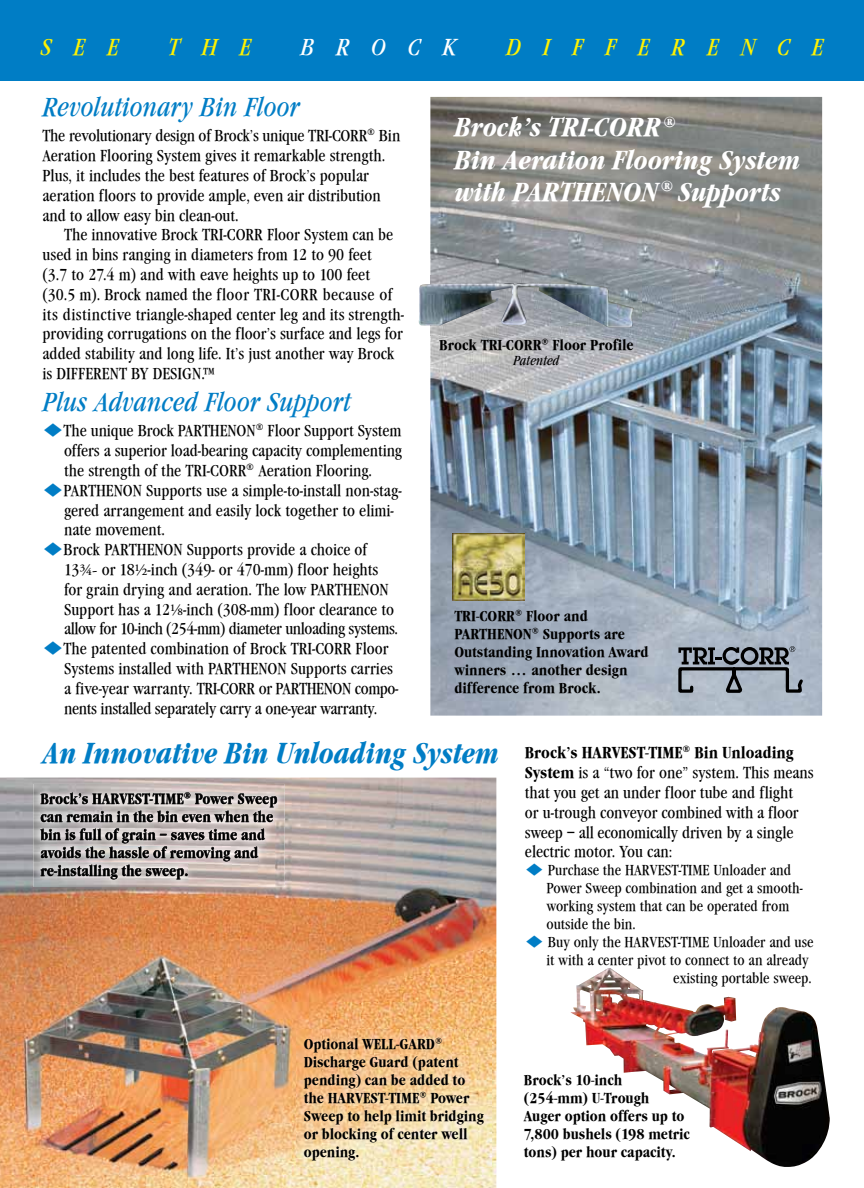
<style>
.page{position:relative;width:864px;height:1188px;background:#fff}
.page>*{position:absolute;margin:0;border:0;box-sizing:border-box;transform-origin:0 0}
.t1{font:italic 27px/32.4px "Garamond Lit Cd ITCTT Bold";color:#fff}
.t2{font:italic 27px "Garamond Cd ITCTT Book";color:#007dc5}
.t3{font:italic 24px "Garamond Cd ITCTT Book";letter-spacing:.9em;color:#fff200}
.t4{font:italic 24px "Garamond Cd ITCTT Book";letter-spacing:.9em;color:#fff}
.t5{font:16.5px/19.8px "Garamond Cd ITCTT Book";color:#000}
.t6{font:16.5px "Garamond Lit Cd ITCTT Bold";color:#000}
.t7{font:15px/18px "Garamond Lit Cd ITCTT Bold";color:#000}
.t8{font:15px/18px "Garamond Cd ITCTT Book";color:#000}
.t9{font:italic 13.5px "Garamond Cd ITCTT Book";color:#000}
.s1{color:#007dc5}
.s2{font-family:"Adobe Garamond Pro"}
.s3{font-style:italic;font-size:30px;color:#007dc5}
.s4{font-family:"Garamond Lit Cd ITCTT Bold"}
</style>
<div class="page">
<div style="left:850px;top:0;width:14px;height:81px;background:#007dc5"></div>
<div style="left:0;top:0;width:850px;height:81px;background:#007dc5"></div>
<img style="left:430px;top:97px;width:392px;height:619px">
<img style="left:0;top:778px;width:496px;height:410px">
<img style="left:571px;top:968px;width:259px;height:199px">
<img style="left:418px;top:275px;width:223px;height:60px">
<img style="left:419px;top:283px;width:215px;height:45px">
<svg style="left:678px;top:646px;width:126px;height:59px;background:#848d98"></svg>
<img style="left:297px;top:1029px;width:194px;height:139px">
<img style="left:453px;top:534px;width:72px;height:66px">
<img style="left:33px;top:784px;width:252px;height:103px">
<img style="left:41px;top:792px;width:193px;height:12px">
<svg style="left:234px;top:793px;width:10px;height:11px"></svg>
<img style="left:245px;top:796px;width:32px;height:11px">
<img style="left:41px;top:811px;width:232px;height:11px">
<img style="left:40px;top:828px;width:225px;height:15px">
<img style="left:41px;top:846px;width:217px;height:15px">
<img style="left:41px;top:865px;width:147px;height:14px">
<h2 class="t3" style="left:41px;top:34px;width:80px">SEE</h2>
<h2 class="t3" style="left:168px;top:34px;width:85px">THE</h2>
<h2 class="t4" style="left:301px;top:34px;width:158px">BROCK</h2>
<h2 class="t3" style="left:506px;top:34px;width:319px">DIFFERENCE</h2>
<h1 class="t2" style="left:43px;top:92px;width:259px">Revolutionary Bin Floor</h1>
<p class="t5" style="left:43px;top:126px;width:359px">The revolutionary design of Brock’s unique TRI-CORR® Bin Aeration Flooring System gives it remarkable strength.<br>Plus, it includes the best features of Brock’s popular aeration floors to provide ample, even air distribution and to allow easy bin clean-out.</p>
<p class="t5" style="left:43px;top:225px;width:363px;text-indent:22px">The innovative Brock TRI-CORR Floor System can be used in bins ranging in diameters from 12 to 90 feet<br>(3.7 to 27.4 m) and with eave heights up to 100 feet (30.5 m). Brock named the floor TRI-CORR because of its distinctive triangle-shaped center leg and its strength&shy;providing corrugations on the floor’s surface and legs for added stability and long life. It’s just another way Brock is DIFFERENT BY DESIGN.™</p>
<h1 class="t2" style="left:43px;top:387px;width:310px">Plus Advanced Floor Support</h1>
<p class="t5" style="left:64px;top:421px;width:340px;text-align:justify;text-indent:-22px"><span class="s1">◆</span>The unique Brock PARTHENON® Floor Support System offers a superior load-bearing capacity complementing the strength of the TRI-CORR® Aeration Flooring.</p>
<p class="t5" style="left:64px;top:481px;width:339px;text-indent:-22px"><span class="s1">◆</span>PARTHENON Supports use a simple-to-install non-stag&shy;gered arrangement and easily lock together to elimi&shy;nate movement.</p>
<p class="t5" style="left:64px;top:540px;width:335px;text-indent:-22px"><span class="s1">◆</span>Brock PARTHENON Supports provide a choice of 13<span class="s2">¾-</span> or 18<span class="s2">½</span>-inch (349- or 470-mm) floor heights for grain drying and aeration. The low PARTHENON Support has a 12<span class="s2">⅛</span>-inch (308-mm) floor clearance to allow for 10-inch (254-mm) diameter unloading systems.</p>
<p class="t5" style="left:64px;top:639px;width:336px;text-indent:-22px"><span class="s1">◆</span>The patented combination of Brock TRI-CORR Floor Systems installed with PARTHENON Supports carries a five-year warranty. TRI-CORR or PARTHENON compo&shy;nents installed separately carry a one-year warranty.</p>
<p class="t6" style="left:43px;top:743px;width:753px"><span class="s3">An Innovative Bin Unloading System</span> Brock’s HARVEST-TIME® Bin Unloading</p>
<h1 class="t1" style="left:454px;top:112px;width:347px">Brock’s TRI-CORR®<br>Bin Aeration Flooring System with PARTHENON® Supports</h1>
<p class="t7" style="left:439px;top:336px;width:196px">Brock TRI-CORR® Floor Profile</p>
<p class="t9" style="left:513px;top:353px;width:48px">Patented</p>
<p class="t7" style="left:454px;top:607px;width:196px">TRI-CORR® Floor and<br>PARTHENON® Supports are<br>Outstanding Innovation Award winners ... another design difference from Brock.</p>
<p class="t5" style="left:525px;top:763px;width:290px"><span class="s4">System</span> is a “two for one” system. This means that you get an under floor tube and flight<br>or u-trough conveyor combined with a floor sweep – all economically driven by a single electric motor. You can:</p>
<p class="t8" style="left:546px;top:862px;width:258px;text-indent:-22px"><span class="s1">◆</span> Purchase the HARVEST-TIME Unloader and Power Sweep combination and get a smooth&shy;working system that can be operated from outside the bin.</p>
<p class="t8" style="left:546px;top:934px;width:269px;text-indent:-22px"><span class="s1">◆</span> Buy only the HARVEST-TIME Unloader and use it with a center pivot to connect to an already</p>
<p class="t7" style="left:40px;top:790px;width:239px">Brock’s HARVEST-TIME® Power Sweep can remain in the bin even when the bin is full of grain – saves time and avoids the hassle of removing and re-installing the sweep.</p>
<p class="t7" style="left:304px;top:1035px;width:182px">Optional WELL-GARD®<br>Discharge Guard (patent pending) can be added to the HARVEST-TIME® Power<br>Sweep to help limit bridging or blocking of center well opening.</p>
<p class="t8" style="left:673px;top:969px;width:140px">existing portable sweep.</p>
<p class="t7" style="left:524px;top:1071px;width:167px">Brock’s 10-inch (254-mm) U-Trough<br>Auger option offers up to<br>7,800 bushels (198 metric tons) per hour capacity.</p>
</div>
